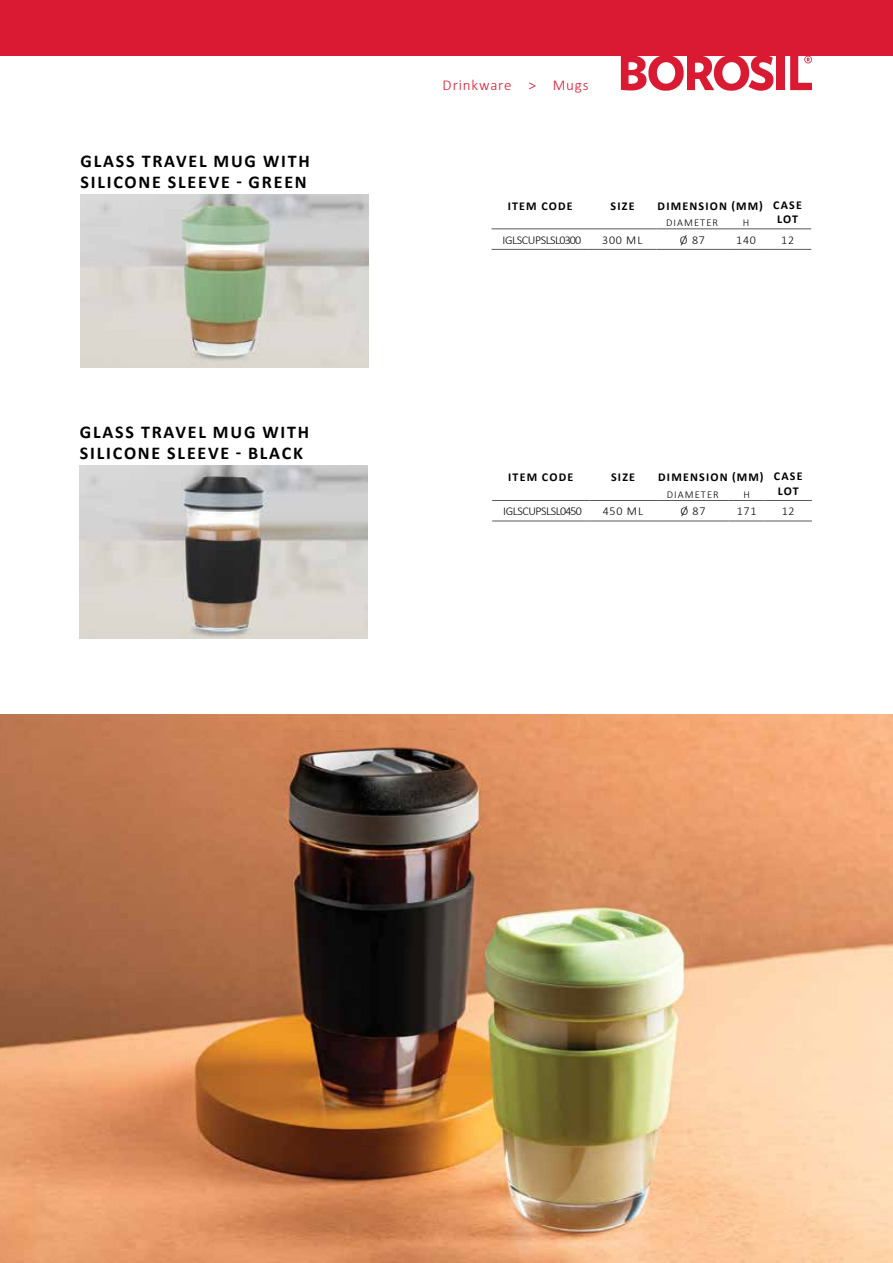
<style>
.page{position:relative;width:893px;height:1263px;background:#fff}
.page>*{position:absolute;margin:0;border:0;box-sizing:border-box;transform-origin:0 0}
.t1{font:700 18px/21px "Calibri";letter-spacing:.1em;color:#000}
.t2{font:300 15px "Calibri";letter-spacing:.06em;color:#da1a32}
.t3{font:700 12px "Calibri";letter-spacing:.1em;color:#000}
.t4{font:300 12px "Calibri";letter-spacing:-.035em;color:#000}
.t5{font:300 10.5px "Calibri";letter-spacing:.1em;color:#000}
</style>
<div class="page">
<div style="left:0;top:0;width:893px;height:56px;background:#da1a32"></div>
<div style="left:777px;top:56px;width:8px;height:34px;background:#da1a32"></div>
<svg style="left:790px;top:56px;width:22px;height:34px"></svg>
<svg style="left:621px;top:56px;width:152px;height:35px"></svg>
<hr style="left:492px;top:249px;width:97px;height:1px;background:#58595b">
<hr style="left:589px;top:249px;width:67px;height:1px;background:#58595b">
<hr style="left:728px;top:249px;width:36px;height:1px;background:#58595b">
<hr style="left:764px;top:249px;width:47px;height:1px;background:#58595b">
<hr style="left:492px;top:229px;width:97px;height:1px;background:#58595b">
<hr style="left:589px;top:229px;width:67px;height:1px;background:#58595b">
<hr style="left:728px;top:229px;width:36px;height:1px;background:#58595b">
<hr style="left:764px;top:229px;width:47px;height:1px;background:#58595b">
<hr style="left:656px;top:229px;width:72px;height:1px;background:#58595b">
<hr style="left:656px;top:249px;width:72px;height:1px;background:#58595b">
<img style="left:81px;top:194px;width:288px;height:173px">
<hr style="left:492px;top:500px;width:97px;height:1px;background:#58595b">
<hr style="left:589px;top:500px;width:68px;height:1px;background:#58595b">
<hr style="left:657px;top:500px;width:72px;height:1px;background:#58595b">
<hr style="left:729px;top:500px;width:36px;height:1px;background:#58595b">
<hr style="left:765px;top:500px;width:47px;height:1px;background:#58595b">
<hr style="left:492px;top:521px;width:97px;height:1px;background:#58595b">
<hr style="left:589px;top:521px;width:68px;height:1px;background:#58595b">
<hr style="left:657px;top:521px;width:72px;height:1px;background:#58595b">
<hr style="left:729px;top:521px;width:36px;height:1px;background:#58595b">
<hr style="left:765px;top:521px;width:47px;height:1px;background:#58595b">
<img style="left:80px;top:466px;width:288px;height:173px">
<img style="left:0;top:715px;width:893px;height:548px">
<p class="t1" style="left:81px;top:150px;width:231px">GLASS TRAVEL MUG WITH<br>SILICONE SLEEVE - GREEN</p>
<p class="t1" style="left:80px;top:421px;width:231px">GLASS TRAVEL MUG WITH<br>SILICONE SLEEVE - BLACK</p>
<p class="t2" style="left:443px;top:75px;width:148px">Drinkware &gt; Mugs</p>
<p class="t3" style="left:508px;top:197px;width:67px">ITEM CODE</p>
<p class="t3" style="left:610px;top:197px;width:26px">SIZE</p>
<p class="t3" style="left:658px;top:197px;width:146px">DIMENSION (MM) CASE</p>
<p class="t5" style="left:666px;top:216px;width:53px">DIAMETER</p>
<p class="t5" style="left:743px;top:216px;width:8px">H</p>
<p class="t3" style="left:777px;top:211px;width:23px">LOT</p>
<p class="t4" style="left:503px;top:232px;width:80px">IGLSCUPSLSL0300</p>
<p class="t4" style="left:602px;top:232px;width:42px">300 ML</p>
<p class="t4" style="left:680px;top:232px;width:27px">Ø 87</p>
<p class="t4" style="left:736px;top:232px;width:21px">140</p>
<p class="t4" style="left:781px;top:232px;width:14px">12</p>
<p class="t3" style="left:508px;top:469px;width:67px">ITEM CODE</p>
<p class="t3" style="left:611px;top:469px;width:26px">SIZE</p>
<p class="t3" style="left:658px;top:469px;width:146px">DIMENSION (MM) CASE</p>
<p class="t5" style="left:667px;top:488px;width:53px">DIAMETER</p>
<p class="t5" style="left:743px;top:488px;width:8px">H</p>
<p class="t3" style="left:778px;top:482px;width:23px">LOT</p>
<p class="t4" style="left:503px;top:504px;width:80px">IGLSCUPSLSL0450</p>
<p class="t4" style="left:603px;top:504px;width:42px">450 ML</p>
<p class="t4" style="left:680px;top:504px;width:27px">Ø 87</p>
<p class="t4" style="left:737px;top:504px;width:21px">171</p>
<p class="t4" style="left:782px;top:504px;width:14px">12</p>
</div>
